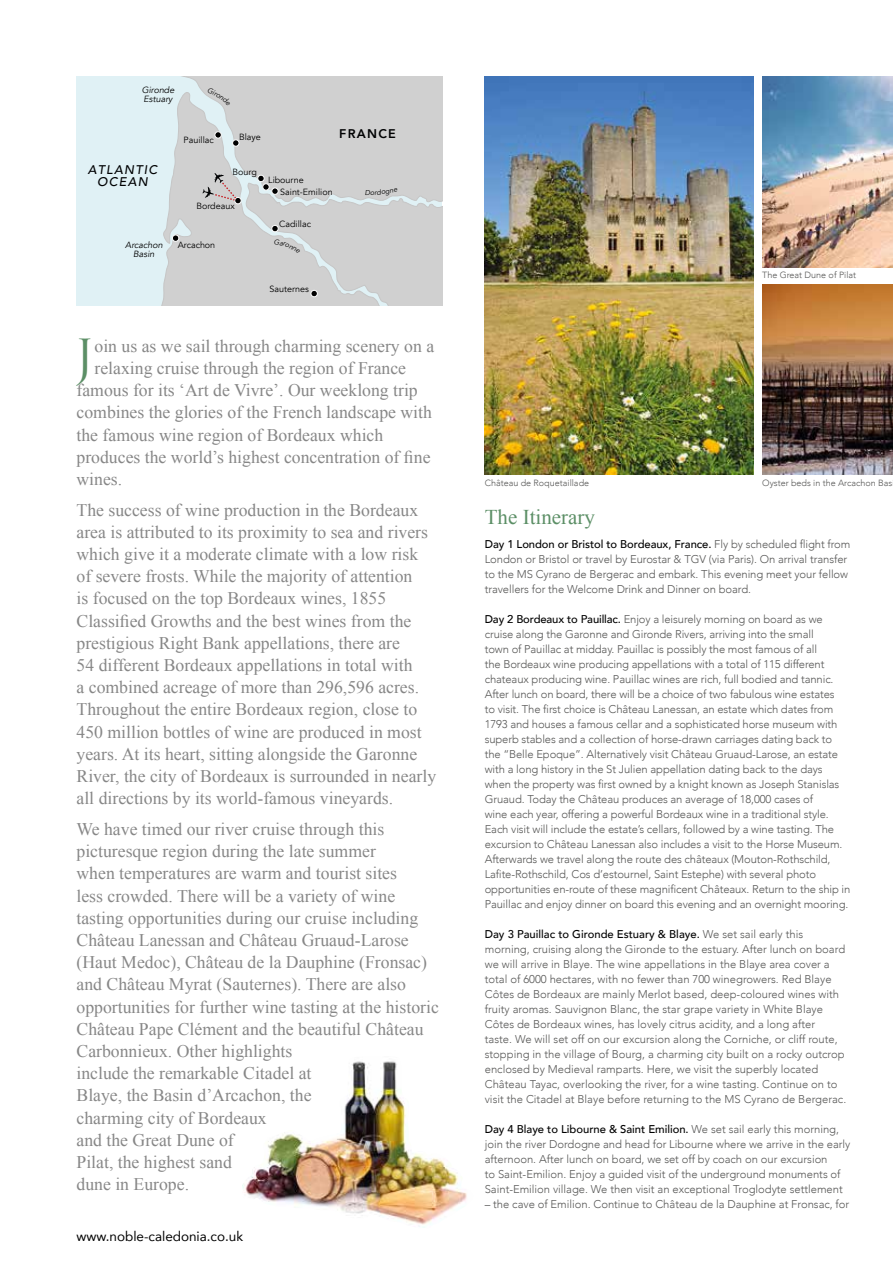
<style>
.page{position:relative;width:893px;height:1263px;background:#fff}
.page>*{position:absolute;margin:0;border:0;box-sizing:border-box;transform-origin:0 0}
.t1{font:47.25px "Trajan Pro 3";color:#5c8f66}
.t2{font:21px "Times New Roman";color:#5c8f66}
.t3{font:17.7px/22.2px "Times New Roman";color:#878787}
.t4{font:13.5px "Avenir";color:#000}
.t5{font:italic 500 12.6px/12.6px "Avenir";letter-spacing:.1em;color:#010203;text-align:center}
.t6{font:800 12.6px "Avenir";letter-spacing:.1em;color:#010203}
.t7{font:300 11.25px/15px "Avenir";letter-spacing:-.01em;color:#575756}
.t8{font:9px/11.9px "Avenir";color:#000}
.t9{font:300 9px "Avenir";color:#575756}
.t10{font:italic 9px/9px "Avenir";color:#000}
.s1{font-weight:500;color:#000}
</style>
<div class="page">
<div style="left:77px;top:76px;width:75px;height:230px;background:#e0f1f5"></div>
<svg style="left:152px;top:76px;width:290px;height:230px;background:#d1d3d4"></svg>
<svg style="left:215px;top:132px;width:6px;height:6px"></svg>
<div style="left:215px;top:131px;width:7px;height:7px;border:1px solid #fff;border-radius:50%"></div>
<svg style="left:234px;top:140px;width:5px;height:6px"></svg>
<div style="left:232px;top:139px;width:7px;height:8px;border:1px solid #fff;border-radius:50%"></div>
<div style="left:258px;top:175px;width:6px;height:7px;background:#000;border-radius:50%"></div>
<div style="left:257px;top:175px;width:7px;height:7px;border:1px solid #fff;border-radius:50%"></div>
<div style="left:262px;top:183px;width:7px;height:7px;border:1px solid #fff;border-radius:50%"></div>
<svg style="left:263px;top:184px;width:15px;height:10px"></svg>
<div style="left:271px;top:188px;width:7px;height:7px;border:1px solid #fff;border-radius:50%"></div>
<div style="left:235px;top:197px;width:6px;height:7px;background:#000;border-radius:50%"></div>
<div style="left:234px;top:197px;width:7px;height:7px;border:1px solid #fff;border-radius:50%"></div>
<div style="left:272px;top:225px;width:6px;height:7px;background:#000;border-radius:50%"></div>
<div style="left:271px;top:225px;width:7px;height:7px;border:1px solid #fff;border-radius:50%"></div>
<div style="left:172px;top:235px;width:7px;height:6px;background:#000;border-radius:50%"></div>
<div style="left:172px;top:235px;width:7px;height:7px;border:1px solid #fff;border-radius:50%"></div>
<div style="left:311px;top:290px;width:6px;height:7px;background:#000;border-radius:50%"></div>
<div style="left:311px;top:290px;width:7px;height:7px;border:1px solid #fff;border-radius:50%"></div>
<svg style="left:202px;top:173px;width:35px;height:28px"></svg>
<img style="left:762px;top:77px;width:131px;height:190px">
<img style="left:762px;top:284px;width:131px;height:191px">
<svg style="left:434px;top:1158px;width:33px;height:62px"></svg>
<img style="left:242px;top:1061px;width:192px;height:167px">
<img style="left:485px;top:77px;width:269px;height:398px">
<svg style="left:207px;top:88px;width:24px;height:18px"></svg>
<svg style="left:274px;top:239px;width:26px;height:15px"></svg>
<svg style="left:365px;top:188px;width:33px;height:7px"></svg>
<p class="t10" style="left:142px;top:85px;width:34px">Gironde<br>Estuary</p>
<p class="t5" style="left:88px;top:163px;width:71px">ATLANTIC<br>OCEAN</p>
<p class="t10" style="left:125px;top:240px;width:39px;text-align:center">Arcachon<br>Basin</p>
<p class="t8" style="left:184px;top:134px;width:32px">Pauillac</p>
<p class="t8" style="left:239px;top:131px;width:23px">Blaye</p>
<p class="t8" style="left:233px;top:166px;width:26px">Bourg</p>
<p class="t8" style="left:196px;top:200px;width:40px">Bordeaux</p>
<p class="t8" style="left:178px;top:239px;width:39px">Arcachon</p>
<p class="t6" style="left:339px;top:122px;width:58px">FRANCE</p>
<p class="t8" style="left:280px;top:174px;width:54px;text-indent:-12px">Libourne<br>Saint-Emilion</p>
<p class="t8" style="left:279px;top:218px;width:33px">Cadillac</p>
<p class="t8" style="left:269px;top:283px;width:41px">Sauternes</p>
<h1 class="t1" style="left:75px;top:324px;width:21px">J</h1>
<h3 class="t3" style="left:95px;top:334px;width:341px">oin us as we sail through charming scenery on a</h3>
<h3 class="t3" style="left:95px;top:357px;width:313px">relaxing cruise through the region of France</h3>
<h3 class="t3" style="left:77px;top:379px;width:343px">famous for its ‘Art de Vivre’. Our weeklong trip</h3>
<h3 class="t3" style="left:77px;top:401px;width:357px">combines the glories of the French landscape with</h3>
<h3 class="t3" style="left:77px;top:423px;width:308px">the famous wine region of Bordeaux which</h3>
<h3 class="t3" style="left:77px;top:445px;width:355px">produces the world’s highest concentration of fine</h3>
<h3 class="t3" style="left:77px;top:468px;width:47px">wines.</h3>
<p class="t3" style="left:77px;top:498px;width:361px">The success of wine production in the Bordeaux area is attributed to its proximity to sea and rivers which give it a moderate climate with a low risk of severe frosts. While the majority of attention<br>is focused on the top Bordeaux wines, 1855<br>Classified Growths and the best wines from the prestigious Right Bank appellations, there are<br>54 different Bordeaux appellations in total with<br>a combined acreage of more than 296,596 acres.<br>Throughout the entire Bordeaux region, close to 450 million bottles of wine are produced in most years. At its heart, sitting alongside the Garonne River, the city of Bordeaux is surrounded in nearly all directions by its world-famous vineyards.</p>
<p class="t3" style="left:77px;top:818px;width:364px">We have timed our river cruise through this picturesque region during the late summer<br>when temperatures are warm and tourist sites<br>less crowded. There will be a variety of wine tasting opportunities during our cruise including Château Lanessan and Château Gruaud-Larose (Haut Medoc), Château de la Dauphine (Fronsac) and Château Myrat (Sauternes). There are also opportunities for further wine tasting at the historic Château Pape Clément and the beautiful Château Carbonnieux. Other highlights<br>include the remarkable Citadel at<br>Blaye, the Basin d’Arcachon, the<br>charming city of Bordeaux<br>and the Great Dune of<br>Pilat, the highest sand<br>dune in Europe.</p>
<p class="t4" style="left:77px;top:1226px;width:168px">www.noble-caledonia.co.uk</p>
<p class="t9" style="left:485px;top:478px;width:106px">Château de Roquetaillade</p>
<p class="t9" style="left:762px;top:270px;width:95px">The Great Dune of Pilat</p>
<p class="t9" style="left:762px;top:478px;width:132px">Oyster beds in the Arcachon Bas</p>
<h2 class="t2" style="left:485px;top:503px;width:112px">The Itinerary</h2>
<p class="t7" style="left:485px;top:536px;width:367px"><span class="s1">Day 1 London or Bristol to Bordeaux, France.</span> Fly by scheduled flight from London or Bristol or travel by Eurostar &amp; TGV (via Paris). On arrival transfer to the MS Cyrano de Bergerac and embark. This evening meet your fellow travellers for the Welcome Drink and Dinner on board.</p>
<p class="t7" style="left:485px;top:611px;width:367px"><span class="s1">Day 2 Bordeaux to Pauillac.</span> Enjoy a leisurely morning on board as we cruise along the Garonne and Gironde Rivers, arriving into the small<br>town of Pauillac at midday. Pauillac is possibly the most famous of all<br>the Bordeaux wine producing appellations with a total of 115 different chateaux producing wine. Pauillac wines are rich, full bodied and tannic.<br>After lunch on board, there will be a choice of two fabulous wine estates<br>to visit. The first choice is Château Lanessan, an estate which dates from 1793 and houses a famous cellar and a sophisticated horse museum with superb stables and a collection of horse-drawn carriages dating back to the “Belle Epoque”. Alternatively visit Château Gruaud-Larose, an estate with a long history in the St Julien appellation dating back to the days when the property was first owned by a knight known as Joseph Stanislas Gruaud. Today the Château produces an average of 18,000 cases of<br>wine each year, offering a powerful Bordeaux wine in a traditional style.<br>Each visit will include the estate’s cellars, followed by a wine tasting. The excursion to Château Lanessan also includes a visit to the Horse Museum.<br>Afterwards we travel along the route des châteaux (Mouton-Rothschild, Lafite-Rothschild, Cos d’estournel, Saint Estephe) with several photo opportunities en-route of these magnificent Châteaux. Return to the ship in Pauillac and enjoy dinner on board this evening and an overnight mooring.</p>
<p class="t7" style="left:485px;top:926px;width:363px"><span class="s1">Day 3 Pauillac to Gironde Estuary &amp; Blaye.</span> We set sail early this morning, cruising along the Gironde to the estuary. After lunch on board we will arrive in Blaye. The wine appellations in the Blaye area cover a total of 6000 hectares, with no fewer than 700 winegrowers. Red Blaye Côtes de Bordeaux are mainly Merlot based, deep-coloured wines with fruity aromas. Sauvignon Blanc, the star grape variety in White Blaye Côtes de Bordeaux wines, has lovely citrus acidity, and a long after<br>taste. We will set off on our excursion along the Corniche, or cliff route, stopping in the village of Bourg, a charming city built on a rocky outcrop enclosed by Medieval ramparts. Here, we visit the superbly located Château Tayac, overlooking the river, for a wine tasting. Continue on to visit the Citadel at Blaye before returning to the MS Cyrano de Bergerac.</p>
<p class="t7" style="left:485px;top:1121px;width:367px"><span class="s1">Day 4 Blaye to Libourne &amp; Saint Emilion.</span> We set sail early this morning, join the river Dordogne and head for Libourne where we arrive in the early afternoon. After lunch on board, we set off by coach on our excursion<br>to Saint-Emilion. Enjoy a guided visit of the underground monuments of Saint-Emilion village. We then visit an exceptional Troglodyte settlement</p>
<p class="t7" style="left:485px;top:1196px;width:366px">– the cave of Emilion. Continue to Château de la Dauphine at Fronsac, for</p>
</div>
